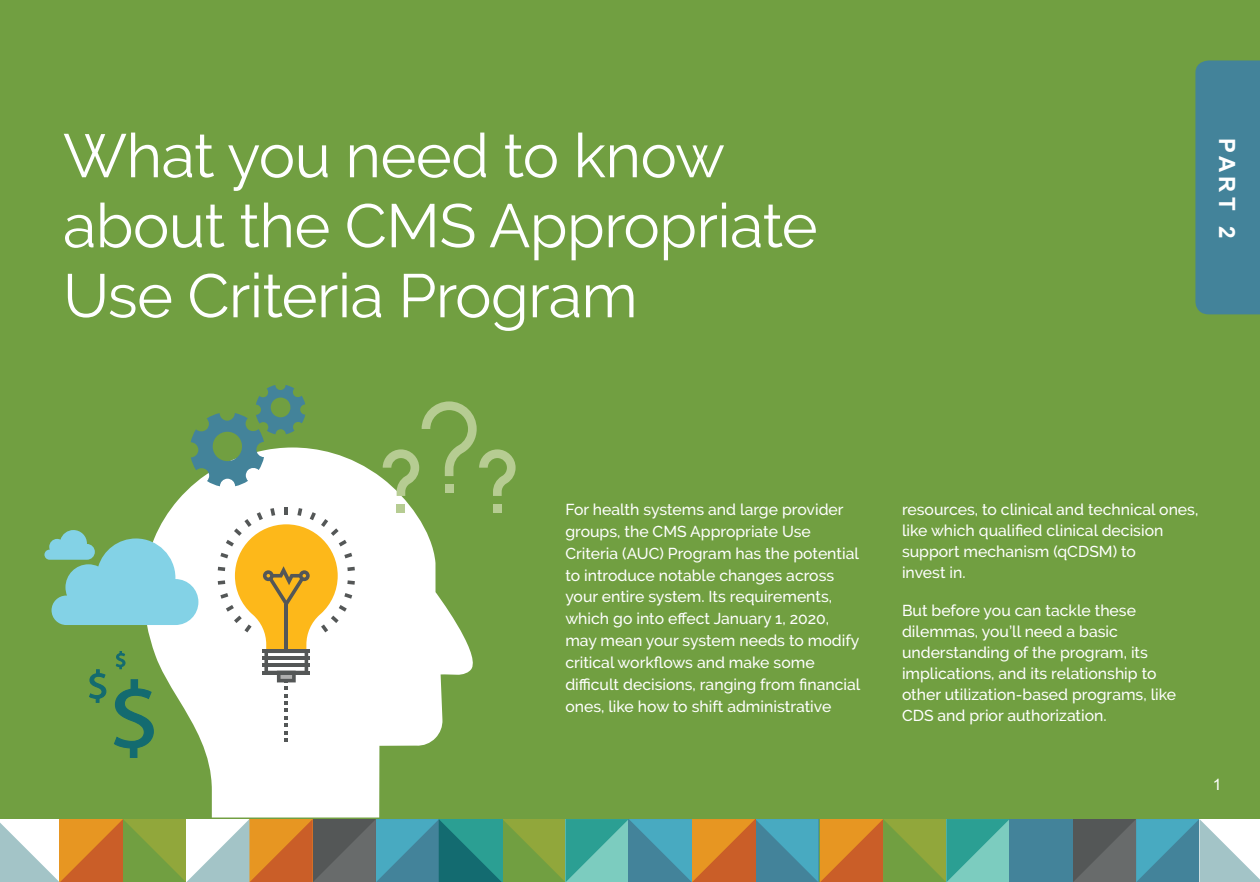
<style>
.page{position:relative;width:1260px;height:882px;background:#719f41}
.page>*{position:absolute;margin:0;border:0;box-sizing:border-box;transform-origin:0 0}
.t1{font:61.25px/70px "Raleway";letter-spacing:-.01em;color:#fff}
.t2{font:700 22.4px "Arial";color:#fff}
.t3{font:500 15.75px/21.9px "Raleway";color:#fff}
.t4{font:15.75px "Arial";color:#fff}
</style>
<div class="page">
<div style="left:1195px;top:60px;width:65px;height:254px;background:#43839a"></div>
<div style="left:1010px;top:819px;width:63px;height:63px;background:#43839a"></div>
<svg style="left:1073px;top:819px;width:187px;height:63px;background:#7a9ca4"></svg>
<svg style="left:0;top:819px;width:1010px;height:63px;background:#889973"></svg>
<svg style="left:147px;top:448px;width:326px;height:370px;fill:#fff"></svg>
<svg style="left:218px;top:507px;width:137px;height:235px;background:#f1deb4"></svg>
<div style="left:493px;top:504px;width:9px;height:8px;background:#b6cc92"></div>
<svg style="left:383px;top:401px;width:133px;height:95px"></svg>
<div style="left:397px;top:504px;width:8px;height:8px;background:#b6cc92"></div>
<svg style="left:191px;top:385px;width:114px;height:101px"></svg>
<svg style="left:114px;top:679px;width:40px;height:80px"></svg>
<svg style="left:89px;top:669px;width:18px;height:34px"></svg>
<svg style="left:44px;top:530px;width:154px;height:95px"></svg>
<svg style="left:115px;top:651px;width:11px;height:19px"></svg>
<h1 class="t1" style="left:63px;top:121px;width:756px">What you need to know about the CMS Appropriate<br>Use Criteria Program</h1>
<h2 class="t2" style="left:1242px;top:138px;width:102px;rotate:90deg">PART 2</h2>
<p class="t3" style="left:565px;top:498px;width:296px">For health systems and large provider groups, the CMS Appropriate Use Criteria (AUC) Program has the potential to introduce notable changes across your entire system. Its requirements, which go into effect January 1, 2020, may mean your system needs to modify critical workflows and make some difficult decisions, ranging from financial ones, like how to shift administrative</p>
<p class="t3" style="left:902px;top:499px;width:298px;line-height:21px">resources, to clinical and technical ones, like which qualified clinical decision support mechanism (qCDSM) to<br>invest in.</p>
<p class="t3" style="left:902px;top:600px;width:276px;line-height:21px">But before you can tackle these dilemmas, you’ll need a basic understanding of the program, its implications, and its relationship to other utilization-based programs, like CDS and prior authorization.</p>
<p class="t4" style="left:1213px;top:774px;width:10px">1</p>
</div>
